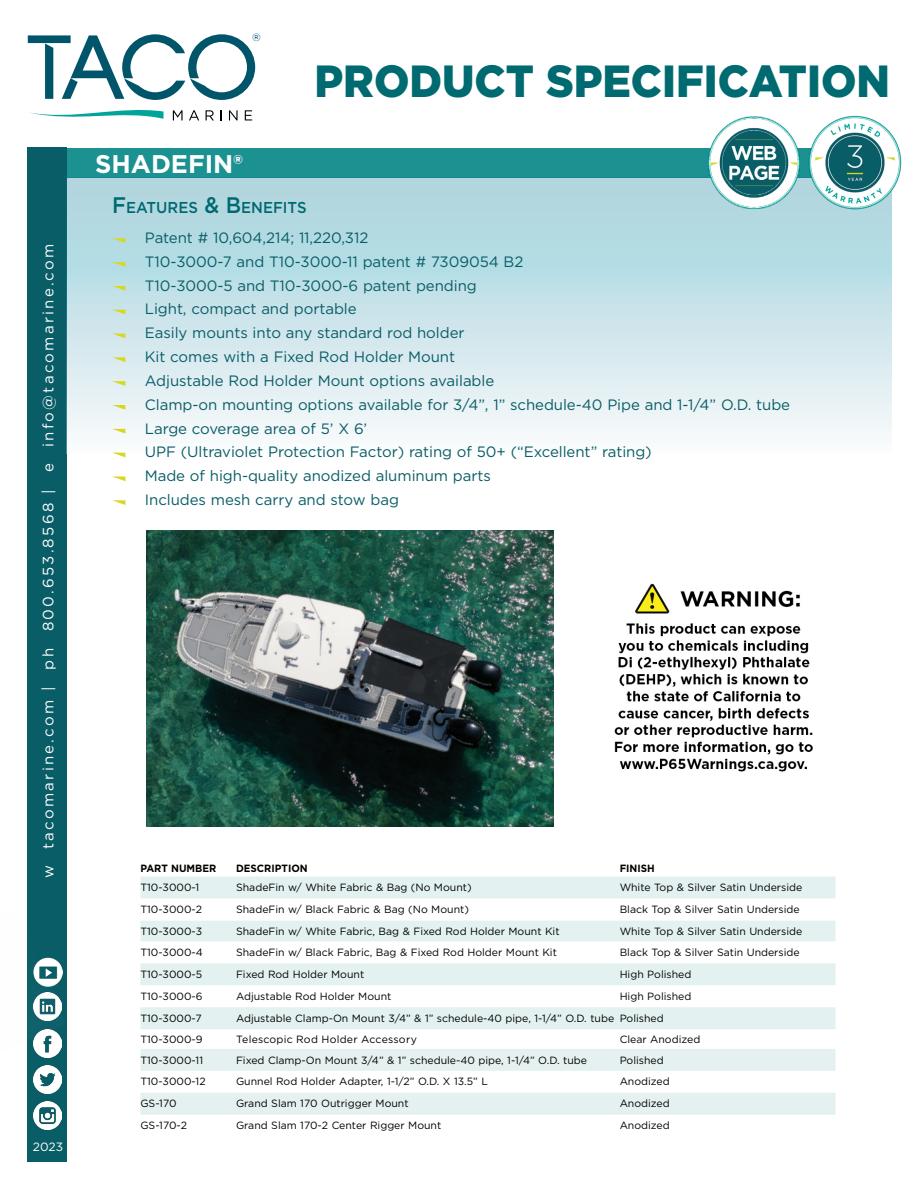
<style>
.page{position:relative;width:918px;height:1188px;background:#fff}
.page>*{position:absolute;margin:0;border:0;box-sizing:border-box;transform-origin:0 0}
.t1{font:900 45px "Gotham";color:#006a71;scale:.95 1}
.t2{font:700 25.5px "Gotham";color:#fff}
.t3{font:500 15.75px "Gotham";color:#006a71;scale:.95 1}
.t4{font:15px/23.9px "Gotham";letter-spacing:-.005em;color:#095d67}
.t5{font:15px "Gotham";letter-spacing:.15em;color:#fff}
.t6{font:12px "Gotham";color:#fff}
.t7{font:10.5px "Gotham";color:#000}
.t8{font:10.5px "Gotham";letter-spacing:.02em;color:#000}
.t9{font:700 10.5px "Gotham";color:#000;scale:.95 1}
.t10{font:10.5px "Gotham";color:#00556a}
.s1{font-size:22.5px}
</style>
<div class="page">
<div style="left:28px;top:148px;width:39px;height:1014px;background:#095d67"></div>
<div style="left:67px;top:148px;width:825px;height:29px;background:#1c9191"></div>
<div style="left:67px;top:177px;width:825px;height:277px;background:linear-gradient(to bottom,#a4d1db,#f6f9fb)"></div>
<svg style="left:28px;top:34px;width:227px;height:87px"></svg>
<img style="left:36px;top:1053px;width:23px;height:5px">
<img style="left:33px;top:1065px;width:28px;height:29px">
<img style="left:33px;top:1102px;width:28px;height:28px">
<svg style="left:140px;top:877px;width:696px;height:152px;fill:#e3f2f0"></svg>
<svg style="left:140px;top:1049px;width:696px;height:66px;fill:#e5f1f0"></svg>
<svg style="left:112px;top:238px;width:13px;height:5px"></svg>
<svg style="left:112px;top:262px;width:13px;height:5px"></svg>
<svg style="left:112px;top:286px;width:13px;height:5px"></svg>
<svg style="left:112px;top:310px;width:13px;height:4px"></svg>
<svg style="left:112px;top:334px;width:13px;height:4px"></svg>
<svg style="left:112px;top:357px;width:13px;height:5px"></svg>
<svg style="left:112px;top:381px;width:13px;height:5px"></svg>
<svg style="left:112px;top:405px;width:13px;height:5px"></svg>
<svg style="left:112px;top:429px;width:13px;height:5px"></svg>
<svg style="left:112px;top:453px;width:13px;height:4px"></svg>
<svg style="left:112px;top:476px;width:13px;height:5px"></svg>
<svg style="left:112px;top:500px;width:13px;height:5px"></svg>
<img style="left:27px;top:873px;width:36px;height:180px">
<img style="left:614px;top:583px;width:199px;height:189px">
<img style="left:809px;top:116px;width:93px;height:93px">
<img style="left:708px;top:116px;width:93px;height:93px">
<img style="left:147px;top:530px;width:406px;height:297px">
<h3 class="t5" style="left:38px;top:878px;width:636px;rotate:-90deg">w tacomarine.com | ph 800.653.8568 | e info@tacomarine.com</h3>
<p class="t6" style="left:33px;top:1139px;width:32px">2023</p>
<p class="t10" style="left:252px;top:32px;width:10px">®</p>
<h1 class="t1" style="left:315px;top:55px;width:607px">PRODUCT SPECIFICATION</h1>
<h2 class="t2" style="left:95px;top:147px;width:149px">SHADEFIN®</h2>
<h3 class="t3" style="left:112px;top:197px;width:206px"><span class="s1">F</span>EATURES <span class="s1">&amp; B</span>ENEFITS</h3>
<p class="t4" style="left:145px;top:225px;width:647px">Patent # 10,604,214; 11,220,312<br>T10-3000-7 and T10-3000-11 patent # 7309054 B2<br>T10-3000-5 and T10-3000-6 patent pending<br>Light, compact and portable<br>Easily mounts into any standard rod holder<br>Kit comes with a Fixed Rod Holder Mount<br>Adjustable Rod Holder Mount options available<br>Clamp-on mounting options available for 3/4”, 1” schedule-40 Pipe and 1-1/4” O.D. tube Large coverage area of 5’ X 6’<br>UPF (Ultraviolet Protection Factor) rating of 50+ (“Excellent” rating)<br>Made of high-quality anodized aluminum parts<br>Includes mesh carry and stow bag</p>
<p class="t9" style="left:140px;top:861px;width:81px">PART NUMBER</p>
<p class="t9" style="left:236px;top:861px;width:77px">DESCRIPTION</p>
<p class="t9" style="left:620px;top:861px;width:38px">FINISH</p>
<p class="t7" style="left:140px;top:881px;width:60px">T10-3000-1</p>
<p class="t7" style="left:236px;top:881px;width:237px">ShadeFin w/ White Fabric &amp; Bag (No Mount)</p>
<p class="t7" style="left:620px;top:881px;width:184px">White Top &amp; Silver Satin Underside</p>
<p class="t7" style="left:140px;top:903px;width:63px">T10-3000-2</p>
<p class="t7" style="left:236px;top:903px;width:234px">ShadeFin w/ Black Fabric &amp; Bag (No Mount)</p>
<p class="t7" style="left:620px;top:903px;width:182px">Black Top &amp; Silver Satin Underside</p>
<p class="t7" style="left:140px;top:924px;width:63px">T10-3000-3</p>
<p class="t7" style="left:236px;top:924px;width:325px">ShadeFin w/ White Fabric, Bag &amp; Fixed Rod Holder Mount Kit</p>
<p class="t7" style="left:620px;top:924px;width:184px">White Top &amp; Silver Satin Underside</p>
<p class="t7" style="left:140px;top:946px;width:64px">T10-3000-4</p>
<p class="t7" style="left:236px;top:946px;width:322px">ShadeFin w/ Black Fabric, Bag &amp; Fixed Rod Holder Mount Kit</p>
<p class="t7" style="left:620px;top:946px;width:182px">Black Top &amp; Silver Satin Underside</p>
<p class="t7" style="left:140px;top:968px;width:63px">T10-3000-5</p>
<p class="t7" style="left:236px;top:968px;width:130px">Fixed Rod Holder Mount</p>
<p class="t7" style="left:620px;top:968px;width:73px">High Polished</p>
<p class="t7" style="left:140px;top:989px;width:64px">T10-3000-6</p>
<p class="t7" style="left:236px;top:989px;width:157px">Adjustable Rod Holder Mount</p>
<p class="t7" style="left:620px;top:989px;width:73px">High Polished</p>
<p class="t7" style="left:140px;top:1011px;width:63px">T10-3000-7</p>
<p class="t7" style="left:236px;top:1011px;width:429px">Adjustable Clamp-On Mount 3/4” &amp; 1” schedule-40 pipe, 1-1/4” O.D. tube Polished</p>
<p class="t7" style="left:140px;top:1032px;width:64px">T10-3000-9</p>
<p class="t8" style="left:236px;top:1032px;width:182px">Telescopic Rod Holder Accessory</p>
<p class="t7" style="left:620px;top:1032px;width:82px">Clear Anodized</p>
<p class="t7" style="left:140px;top:1053px;width:64px">T10-3000-11</p>
<p class="t7" style="left:236px;top:1053px;width:353px">Fixed Clamp-On Mount 3/4” &amp; 1” schedule-40 pipe, 1-1/4” O.D. tube</p>
<p class="t7" style="left:620px;top:1053px;width:46px">Polished</p>
<p class="t7" style="left:140px;top:1075px;width:67px">T10-3000-12</p>
<p class="t7" style="left:236px;top:1075px;width:253px">Gunnel Rod Holder Adapter, 1-1/2” O.D. X 13.5” L</p>
<p class="t7" style="left:620px;top:1075px;width:52px">Anodized</p>
<p class="t7" style="left:140px;top:1097px;width:38px">GS-170</p>
<p class="t7" style="left:236px;top:1097px;width:174px">Grand Slam 170 Outrigger Mount</p>
<p class="t7" style="left:620px;top:1097px;width:52px">Anodized</p>
<p class="t7" style="left:140px;top:1119px;width:48px">GS-170-2</p>
<p class="t7" style="left:236px;top:1119px;width:207px">Grand Slam 170-2 Center Rigger Mount</p>
<p class="t7" style="left:620px;top:1119px;width:52px">Anodized</p>
</div>
